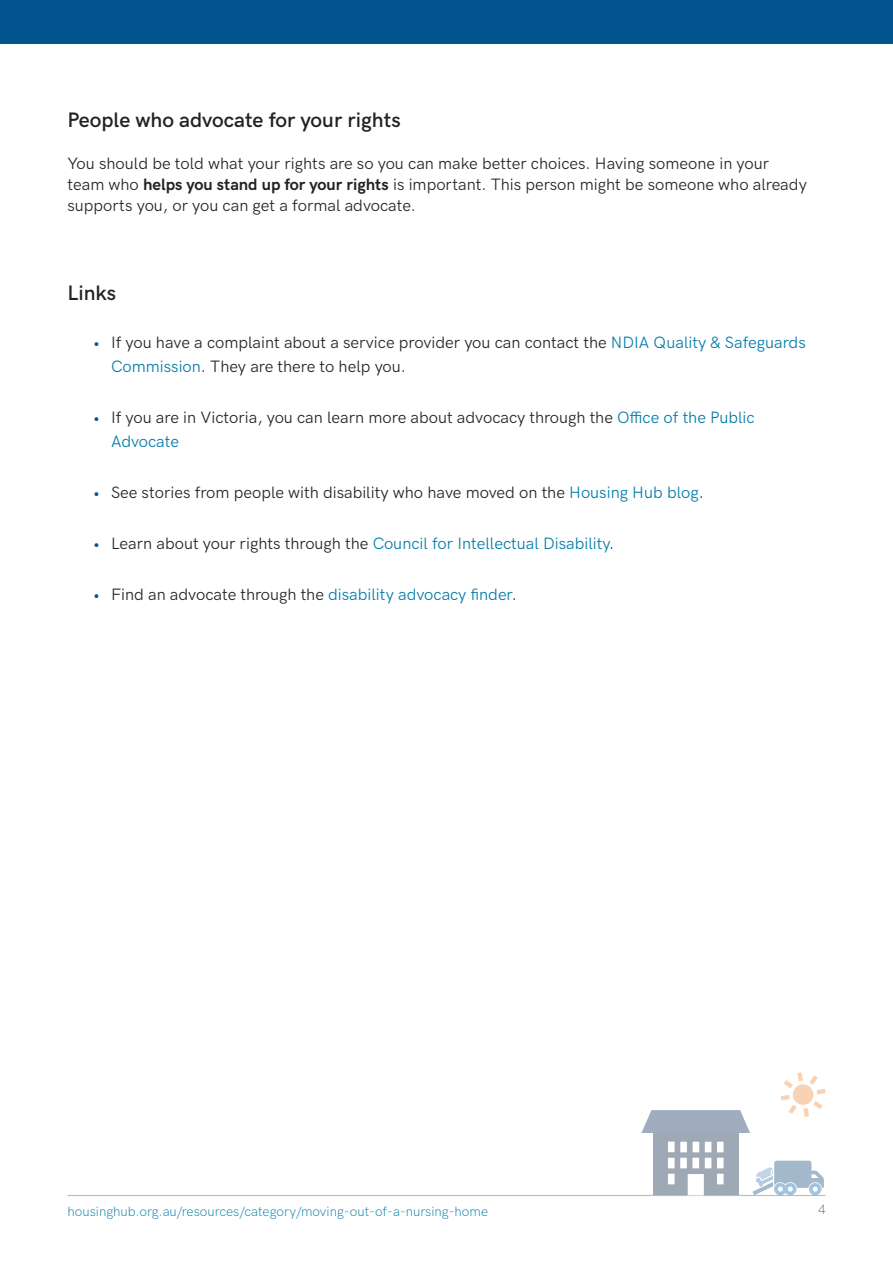
<style>
.page{position:relative;width:893px;height:1263px;background:#fff}
.page>*{position:absolute;margin:0;border:0;box-sizing:border-box;transform-origin:0 0}
.t1{font:600 21px "HK Grotesk";color:#222}
.t2{font:16.5px/21px "HK Grotesk";color:#222}
.t3{font:16.5px "HK Grotesk";color:#007ba8}
.t4{font:13.5px "HK Grotesk Light Legacy";color:#007ba8}
.t5{font:13.5px "HK Grotesk Light Legacy";color:#707070}
.s1{font-weight:700}
.s2{color:#02558e}
.s3{color:#007ba8}
.s4{color:#222}
</style>
<div class="page">
<div style="left:0;top:0;width:893px;height:43px;background:#02558e"></div>
<hr style="left:68px;top:1195px;width:757px;height:1px;background:#bcbcbc">
<div style="left:653px;top:1131px;width:85px;height:64px;background:#9fa8b5"></div>
<div style="left:668px;top:1174px;width:7px;height:10px;background:#fff"></div>
<div style="left:717px;top:1158px;width:7px;height:10px;background:#fff"></div>
<div style="left:705px;top:1158px;width:6px;height:10px;background:#fff"></div>
<div style="left:692px;top:1158px;width:7px;height:10px;background:#fff"></div>
<div style="left:680px;top:1158px;width:7px;height:10px;background:#fff"></div>
<div style="left:668px;top:1158px;width:7px;height:10px;background:#fff"></div>
<div style="left:717px;top:1142px;width:7px;height:10px;background:#fff"></div>
<div style="left:705px;top:1142px;width:6px;height:10px;background:#fff"></div>
<div style="left:693px;top:1142px;width:6px;height:10px;background:#fff"></div>
<div style="left:680px;top:1142px;width:7px;height:10px;background:#fff"></div>
<div style="left:668px;top:1141px;width:7px;height:11px;background:#fff"></div>
<svg style="left:688px;top:1174px;width:16px;height:22px"></svg>
<div style="left:717px;top:1174px;width:7px;height:10px;background:#fff"></div>
<svg style="left:641px;top:1110px;width:109px;height:23px"></svg>
<svg style="left:753px;top:1161px;width:71px;height:34px"></svg>
<svg style="left:781px;top:1072px;width:44px;height:45px"></svg>
<h3 class="t1" style="left:68px;top:104px;width:335px">People who advocate for your rights</h3>
<p class="t2" style="left:68px;top:152px;width:741px">You should be told what your rights are so you can make better choices. Having someone in your team who <span class="s1">helps you stand up for your rights</span> is important. This person might be someone who already supports you, or you can get a formal advocate.</p>
<h3 class="t1" style="left:68px;top:277px;width:50px">Links</h3>
<p class="t2" style="left:111px;top:329px;width:696px;line-height:24px;text-indent:-18px"><span class="s2">•</span> If you have a complaint about a service provider you can contact the <span class="s3">NDIA Quality &amp; Safeguards<br>Commission</span>. They are there to help you.</p>
<p class="t2" style="left:111px;top:404px;width:645px;line-height:24px;text-indent:-18px"><span class="s2">•</span> If you are in Victoria, you can learn more about advocacy through the <span class="s3">Office of the Public<br>Advocate</span></p>
<p class="t2" style="left:93px;top:480px;width:612px"><span class="s2">•</span> See stories from people with disability who have moved on the <span class="s3">Housing Hub blog</span>.</p>
<p class="t3" style="left:93px;top:531px;width:523px"><span class="s2">•</span> <span class="s4">Learn about your rights through the</span> Council for Intellectual Disability<span class="s4">.</span></p>
<p class="t2" style="left:93px;top:582px;width:425px"><span class="s2">•</span> Find an advocate through the <span class="s3">disability advocacy finder</span>.</p>
<p class="t4" style="left:68px;top:1201px;width:422px">housinghub.org.au/resources/category/moving-out-of-a-nursing-home</p>
<p class="t5" style="left:818px;top:1199px;width:9px">4</p>
</div>
